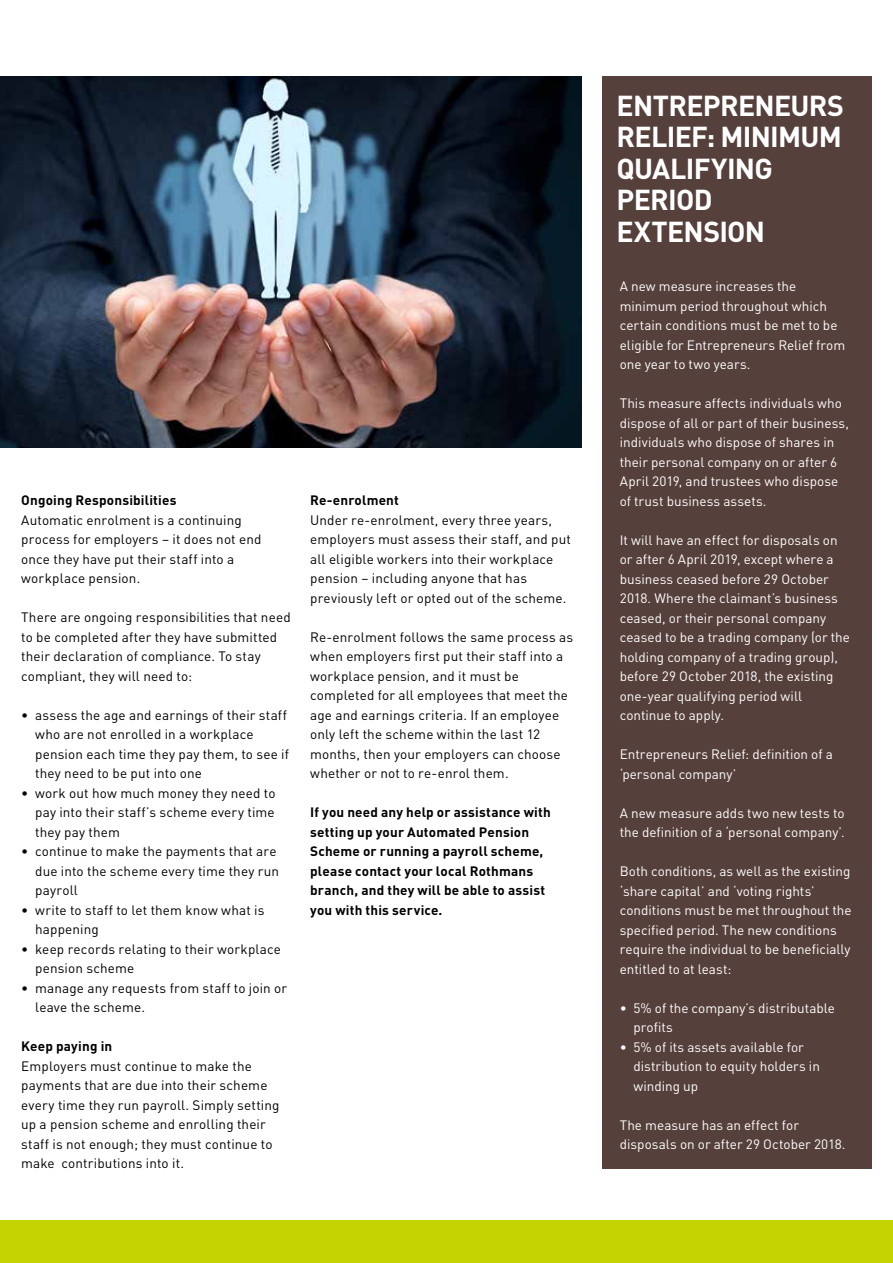
<style>
.page{position:relative;width:893px;height:1263px;background:#fff}
.page>*{position:absolute;margin:0;border:0;box-sizing:border-box;transform-origin:0 0}
.t1{font:700 28.5px/31.5px "DIN";letter-spacing:-.025em;color:#fff}
.t2{font:13.5px/19.5px "DIN";letter-spacing:.01em;color:#000}
.t3{font:13.5px/19.5px "DIN";color:#fff}
.t4{font:700 13.5px/19.5px "DIN";letter-spacing:.015em;color:#000}
</style>
<div class="page">
<div style="left:602px;top:77px;width:270px;height:1092px;background:#56403c"></div>
<div style="left:0;top:1220px;width:893px;height:43px;background:#c5d300"></div>
<img style="left:0;top:77px;width:581px;height:370px">
<p class="t4" style="left:21px;top:490px;width:157px">Ongoing Responsibilities</p>
<p class="t2" style="left:21px;top:510px;width:242px">Automatic enrolment is a continuing process for employers – it does not end once they have put their staff into a workplace pension.</p>
<p class="t2" style="left:21px;top:607px;width:271px">There are ongoing responsibilities that need to be completed after they have submitted their declaration of compliance. To stay compliant, they will need to:</p>
<p class="t2" style="left:35px;top:705px;width:255px;text-indent:-14px">• assess the age and earnings of their staff who are not enrolled in a workplace pension each time they pay them, to see if they need to be put into one</p>
<p class="t2" style="left:35px;top:783px;width:242px;text-align:justify;text-indent:-14px">• work out how much money they need to pay into their staff’s scheme every time they pay them</p>
<p class="t2" style="left:35px;top:841px;width:245px;text-indent:-14px">• continue to make the payments that are due into the scheme every time they run payroll</p>
<p class="t2" style="left:35px;top:900px;width:231px;text-indent:-14px">• write to staff to let them know what is happening</p>
<p class="t2" style="left:35px;top:939px;width:247px;text-indent:-14px">• keep records relating to their workplace pension scheme</p>
<p class="t2" style="left:35px;top:978px;width:254px;text-indent:-14px">• manage any requests from staff to join or leave the scheme.</p>
<p class="t4" style="left:21px;top:1036px;width:93px">Keep paying in</p>
<p class="t2" style="left:21px;top:1056px;width:260px">Employers must continue to make the payments that are due into their scheme every time they run payroll. Simply setting up a pension scheme and enrolling their staff is not enough; they must continue to make contributions into it.</p>
<p class="t4" style="left:310px;top:490px;width:90px">Re-enrolment</p>
<p class="t2" style="left:310px;top:510px;width:262px">Under re-enrolment, every three years, employers must assess their staff, and put all eligible workers into their workplace pension – including anyone that has previously left or opted out of the scheme.</p>
<p class="t2" style="left:310px;top:627px;width:265px">Re-enrolment follows the same process as when employers first put their staff into a workplace pension, and it must be completed for all employees that meet the age and earnings criteria. If an employee only left the scheme within the last 12 months, then your employers can choose whether or not to re-enrol them.</p>
<p class="t4" style="left:310px;top:802px;width:242px">If you need any help or assistance with setting up your Automated Pension Scheme or running a payroll scheme, please contact your local Rothmans branch, and they will be able to assist you with this service.</p>
<h1 class="t1" style="left:617px;top:88px;width:229px">ENTREPRENEURS<br>RELIEF: MINIMUM<br>QUALIFYING<br>PERIOD<br>EXTENSION</h1>
<p class="t3" style="left:620px;top:276px;width:227px">A new measure increases the minimum period throughout which certain conditions must be met to be eligible for Entrepreneurs Relief from one year to two years.</p>
<p class="t3" style="left:620px;top:393px;width:231px">This measure affects individuals who dispose of all or part of their business, individuals who dispose of shares in their personal company on or after 6<br>April 2019, and trustees who dispose of trust business assets.</p>
<p class="t3" style="left:620px;top:530px;width:232px">It will have an effect for disposals on or after 6 April 2019, except where a business ceased before 29 October 2018. Where the claimant’s business ceased, or their personal company ceased to be a trading company (or the holding company of a trading group), before 29 October 2018, the existing one-year qualifying period will continue to apply.</p>
<p class="t3" style="left:620px;top:744px;width:214px">Entrepreneurs Relief: definition of a ‘personal company’</p>
<p class="t3" style="left:620px;top:803px;width:227px">A new measure adds two new tests to the definition of a ‘personal company’.</p>
<p class="t3" style="left:620px;top:861px;width:233px">Both conditions, as well as the existing ‘share capital’ and ‘voting rights’ conditions must be met throughout the specified period. The new conditions require the individual to be beneficially entitled to at least:</p>
<p class="t3" style="left:633px;top:998px;width:203px;text-indent:-14px">• 5% of the company’s distributable profits</p>
<p class="t3" style="left:633px;top:1037px;width:188px;text-indent:-14px">• 5% of its assets available for distribution to equity holders in winding up</p>
<p class="t3" style="left:620px;top:1114px;width:227px">The measure has an effect for disposals on or after 29 October 2018.</p>
</div>
